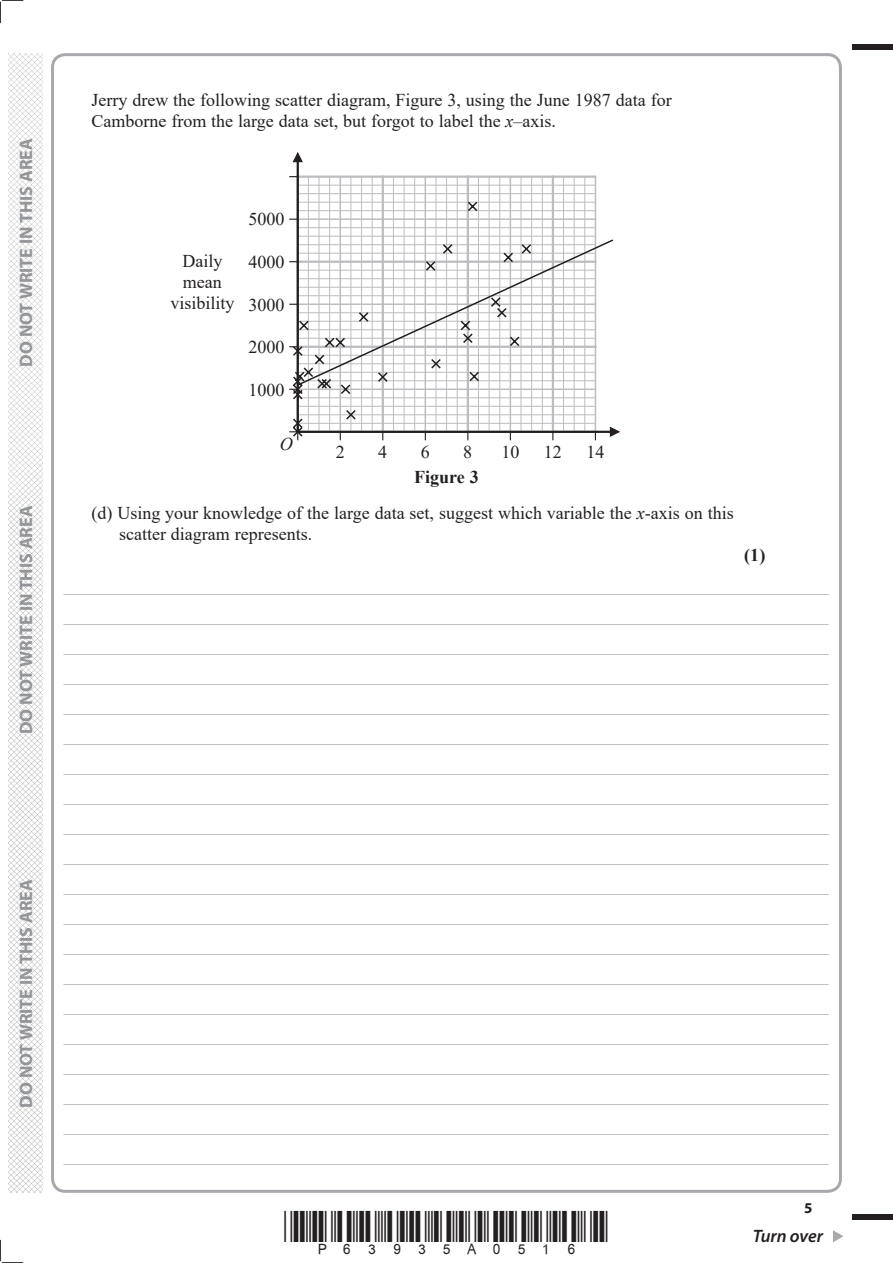
<style>
.page{position:relative;width:893px;height:1263px;background:#fff}
.page>*{position:absolute;margin:0;border:0;box-sizing:border-box;transform-origin:0 0}
.t1{font:18px/30px "Times New Roman";color:#a8a9ad;text-align:justify}
.t2{font:18px/21px "Times New Roman";color:#231f20}
.t3{font:700 18px "Myriad Pro";color:#939598}
.t4{font:italic 600 18px "Myriad Pro";letter-spacing:-.005em;color:#231f20}
.t5{font:700 18px "Times New Roman";color:#231f20}
.t6{font:italic 18px "Times New Roman";color:#231f20}
.t7{font:700 15px "Myriad Pro";color:#231f20}
.s1{font-style:italic}
.s2{font-weight:700}
</style>
<div class="page">
<div style="left:853px;top:45px;width:40px;height:5px;background:#231f20"></div>
<div style="left:853px;top:1214px;width:40px;height:6px;background:#231f20"></div>
<svg style="left:833px;top:1230px;width:10px;height:12px"></svg>
<svg style="left:0;top:0;width:23px;height:23px"></svg>
<svg style="left:0;top:1240px;width:23px;height:23px"></svg>
<img style="left:9px;top:53px;width:34px;height:1140px">
<hr style="left:308px;top:177px;width:1px;height:253px;background:#bcbdc0">
<hr style="left:319px;top:177px;width:1px;height:253px;background:#bcbdc0">
<hr style="left:329px;top:177px;width:1px;height:253px;background:#bcbdc0">
<hr style="left:340px;top:177px;width:1px;height:253px;background:#bcbdc0">
<hr style="left:351px;top:177px;width:1px;height:253px;background:#bcbdc0">
<hr style="left:361px;top:177px;width:1px;height:253px;background:#bcbdc0">
<hr style="left:372px;top:177px;width:1px;height:253px;background:#bcbdc0">
<hr style="left:382px;top:177px;width:2px;height:253px;background:#bcbdc0">
<hr style="left:393px;top:177px;width:1px;height:253px;background:#bcbdc0">
<hr style="left:404px;top:177px;width:1px;height:253px;background:#bcbdc0">
<hr style="left:414px;top:177px;width:1px;height:253px;background:#bcbdc0">
<hr style="left:425px;top:177px;width:1px;height:253px;background:#bcbdc0">
<hr style="left:436px;top:177px;width:1px;height:253px;background:#bcbdc0">
<hr style="left:446px;top:177px;width:1px;height:253px;background:#bcbdc0">
<hr style="left:457px;top:177px;width:1px;height:253px;background:#bcbdc0">
<hr style="left:467px;top:177px;width:2px;height:253px;background:#bcbdc0">
<hr style="left:478px;top:177px;width:1px;height:253px;background:#bcbdc0">
<hr style="left:489px;top:177px;width:1px;height:253px;background:#bcbdc0">
<hr style="left:499px;top:177px;width:1px;height:253px;background:#bcbdc0">
<hr style="left:510px;top:177px;width:1px;height:253px;background:#bcbdc0">
<hr style="left:521px;top:177px;width:1px;height:253px;background:#bcbdc0">
<hr style="left:531px;top:177px;width:1px;height:253px;background:#bcbdc0">
<hr style="left:542px;top:177px;width:1px;height:253px;background:#bcbdc0">
<hr style="left:552px;top:177px;width:2px;height:253px;background:#bcbdc0">
<hr style="left:563px;top:177px;width:1px;height:253px;background:#bcbdc0">
<hr style="left:574px;top:177px;width:1px;height:253px;background:#bcbdc0">
<hr style="left:584px;top:177px;width:1px;height:253px;background:#bcbdc0">
<hr style="left:595px;top:177px;width:1px;height:253px;background:#bcbdc0">
<hr style="left:298px;top:176px;width:297px;height:2px;background:#bcbdc0">
<hr style="left:298px;top:185px;width:297px;height:1px;background:#bcbdc0">
<hr style="left:298px;top:193px;width:297px;height:1px;background:#bcbdc0">
<svg style="left:292px;top:152px;width:11px;height:11px"></svg>
<svg style="left:615px;top:429px;width:5px;height:6px"></svg>
<hr style="left:297px;top:159px;width:2px;height:271px;background:#231f20">
<svg style="left:291px;top:200px;width:324px;height:238px"></svg>
<p class="t3" style="left:14px;top:367px;width:230px;rotate:-90deg">DO NOT WRITE IN THIS AREA</p>
<p class="t3" style="left:14px;top:734px;width:230px;rotate:-90deg">DO NOT WRITE IN THIS AREA</p>
<p class="t3" style="left:14px;top:1108px;width:230px;rotate:-90deg">DO NOT WRITE IN THIS AREA</p>
<p class="t2" style="left:91px;top:89px;width:582px">Jerry drew the following scatter diagram, Figure 3, using the June 1987 data for<br>Camborne from the large data set, but forgot to label the <span class="s1">x</span>–axis.</p>
<p class="t2" style="left:170px;top:250px;width:66px;text-align:center">Daily mean visibility</p>
<p class="t2" style="left:248px;top:208px;width:37px">5000</p>
<p class="t2" style="left:248px;top:251px;width:37px">4000</p>
<p class="t2" style="left:248px;top:293px;width:37px">3000</p>
<p class="t2" style="left:248px;top:336px;width:37px">2000</p>
<p class="t2" style="left:248px;top:378px;width:37px">1000</p>
<p class="t6" style="left:280px;top:431px;width:14px">O</p>
<p class="t2" style="left:91px;top:459px;width:644px;line-height:36px;text-indent:323px"><span class="s2">Figure 3<br></span>(d) Using your knowledge of the large data set, suggest which variable the <span class="s1">x</span>-axis on this</p>
<p class="t2" style="left:119px;top:523px;width:195px">scatter diagram represents.</p>
<p class="t2" style="left:336px;top:441px;width:11px">2</p>
<p class="t2" style="left:378px;top:441px;width:10px">4</p>
<p class="t2" style="left:421px;top:441px;width:10px">6</p>
<p class="t2" style="left:463px;top:441px;width:10px">8</p>
<p class="t2" style="left:501px;top:441px;width:19px">10</p>
<p class="t2" style="left:544px;top:441px;width:19px">12</p>
<p class="t2" style="left:586px;top:441px;width:19px">14</p>
<p class="t5" style="left:744px;top:542px;width:23px">(1)</p>
<p class="t1" style="left:64px;top:570px;width:766px">_____________________________________________________________________________________ _____________________________________________________________________________________ _____________________________________________________________________________________ _____________________________________________________________________________________ _____________________________________________________________________________________ _____________________________________________________________________________________ _____________________________________________________________________________________ _____________________________________________________________________________________ _____________________________________________________________________________________ _____________________________________________________________________________________ _____________________________________________________________________________________ _____________________________________________________________________________________ _____________________________________________________________________________________ _____________________________________________________________________________________ _____________________________________________________________________________________ _____________________________________________________________________________________ _____________________________________________________________________________________ _____________________________________________________________________________________ _____________________________________________________________________________________ _____________________________________________________________________________________</p>
<p class="t7" style="left:804px;top:1198px;width:10px">5</p>
<p class="t4" style="left:753px;top:1225px;width:72px">Turn over</p>
</div>
